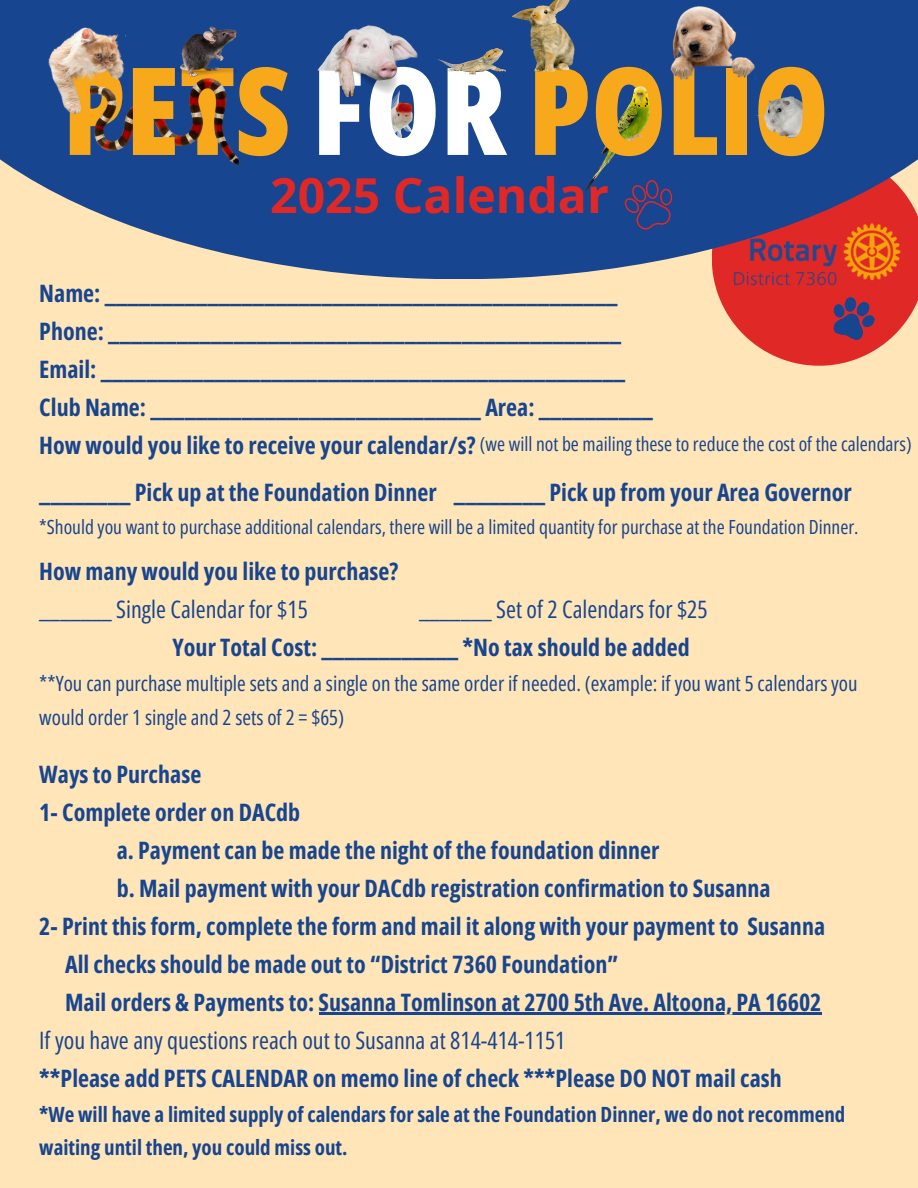
<style>
.page{position:relative;width:918px;height:1188px;background:#ffe5b7}
.page>*{position:absolute;margin:0;border:0;box-sizing:border-box;transform-origin:0 0}
.t1{font:800 121.5px "Open Sans Condensed";color:#f7a81b}
.t2{font:700 48.15px "Open Sans";color:#e02927}
.t3{font:700 24px/38px "Open Sans Condensed";color:#17458f}
.t4{font:24px "Open Sans Condensed";color:#17458f}
.t5{font:21px/33.5px "Open Sans Condensed";color:#17458f}
.t6{font:700 21px/33.5px "Open Sans Condensed";color:#17458f}
.t7{font:19.5px "Open Sans Condensed";color:#17458f}
.s1{color:#fff}
.s2{font-weight:400}
</style>
<div class="page">
<svg style="left:713px;top:279px;width:205px;height:87px"></svg>
<img style="left:730px;top:279px;width:179px;height:69px">
<svg style="left:0;top:0;width:918px;height:279px;background:#3c548b"></svg>
<img style="left:375px;top:97px;width:40px;height:47px">
<img style="left:793px;top:97px;width:21px;height:41px">
<img style="left:585px;top:114px;width:65px;height:77px">
<img style="left:48px;top:16px;width:78px;height:115px">
<img style="left:513px;top:0;width:62px;height:71px">
<img style="left:175px;top:20px;width:61px;height:57px">
<img style="left:317px;top:24px;width:102px;height:73px">
<img style="left:438px;top:48px;width:67px;height:26px">
<img style="left:755px;top:97px;width:38px;height:41px">
<img style="left:618px;top:114px;width:31px;height:28px">
<img style="left:585px;top:87px;width:65px;height:27px">
<img style="left:90px;top:77px;width:149px;height:88px">
<img style="left:669px;top:0;width:86px;height:150px">
<svg style="left:623px;top:178px;width:52px;height:54px;background:#334080"></svg>
<svg style="left:831px;top:296px;width:45px;height:46px;background:#7d3659"></svg>
<hr style="left:319px;top:1012px;width:503px;height:2px;background:#17458f">
<p class="t1" style="left:63px;top:25px;width:768px">PETS <span class="s1">FOR</span> POLIO</p>
<p class="t2" style="left:270px;top:161px;width:340px">2025 Calendar</p>
<p class="t3" style="left:39px;top:274px;width:615px">Name: _____________________________________________ Phone: _____________________________________________ Email: ______________________________________________ Club Name: _____________________________ Area: __________ How would you like to receive your calendar/s?</p>
<h1 class="t3" style="left:39px;top:473px;width:814px">________ Pick up at the Foundation Dinner ________ Pick up from your Area Governor</h1>
<p class="t7" style="left:39px;top:514px;width:821px">*Should you want to purchase additional calendars, there will be a limited quantity for purchase at the Foundation Dinner.</p>
<p class="t3" style="left:39px;top:552px;width:361px">How many would you like to purchase?</p>
<p class="t4" style="left:39px;top:592px;width:270px">_______ Single Calendar for $15</p>
<p class="t4" style="left:419px;top:592px;width:290px">_______ Set of 2 Calendars for $25</p>
<p class="t3" style="left:173px;top:628px;width:519px">Your Total Cost: ____________ *No tax should be added</p>
<p class="t5" style="left:39px;top:666px;width:820px">**You can purchase multiple sets and a single on the same order if needed. (example: if you want 5 calendars you would order 1 single and 2 sets of 2 = $65)</p>
<h2 class="t3" style="left:39px;top:754px;width:164px">Ways to Purchase</h2>
<p class="t3" style="left:39px;top:792px;width:262px">1- Complete order on DACdb</p>
<p class="t3" style="left:117px;top:830px;width:544px">a. Payment can be made the night of the foundation dinner</p>
<p class="t3" style="left:117px;top:868px;width:655px">b. Mail payment with your DACdb registration confirmation to Susanna</p>
<h3 class="t3" style="left:39px;top:906px;width:787px">2- Print this form, complete the form and mail it along with your payment to Susanna</h3>
<p class="t3" style="left:65px;top:944px;width:555px">All checks should be made out to “District 7360 Foundation”</p>
<p class="t3" style="left:65px;top:982px;width:758px">Mail orders &amp; Payments to: Susanna Tomlinson at 2700 5th Ave. Altoona, PA 16602</p>
<p class="t3" style="left:39px;top:1020px;width:744px"><span class="s2">If you have any questions reach out to Susanna at 814-414-1151<br></span>**Please add PETS CALENDAR on memo line of check ***Please DO NOT mail cash</p>
<p class="t6" style="left:39px;top:1097px;width:808px">*We will have a limited supply of calendars for sale at the Foundation Dinner, we do not recommend waiting until then, you could miss out.</p>
<p class="t7" style="left:480px;top:430px;width:433px">(we will not be mailing these to reduce the cost of the calendars)</p>
</div>
